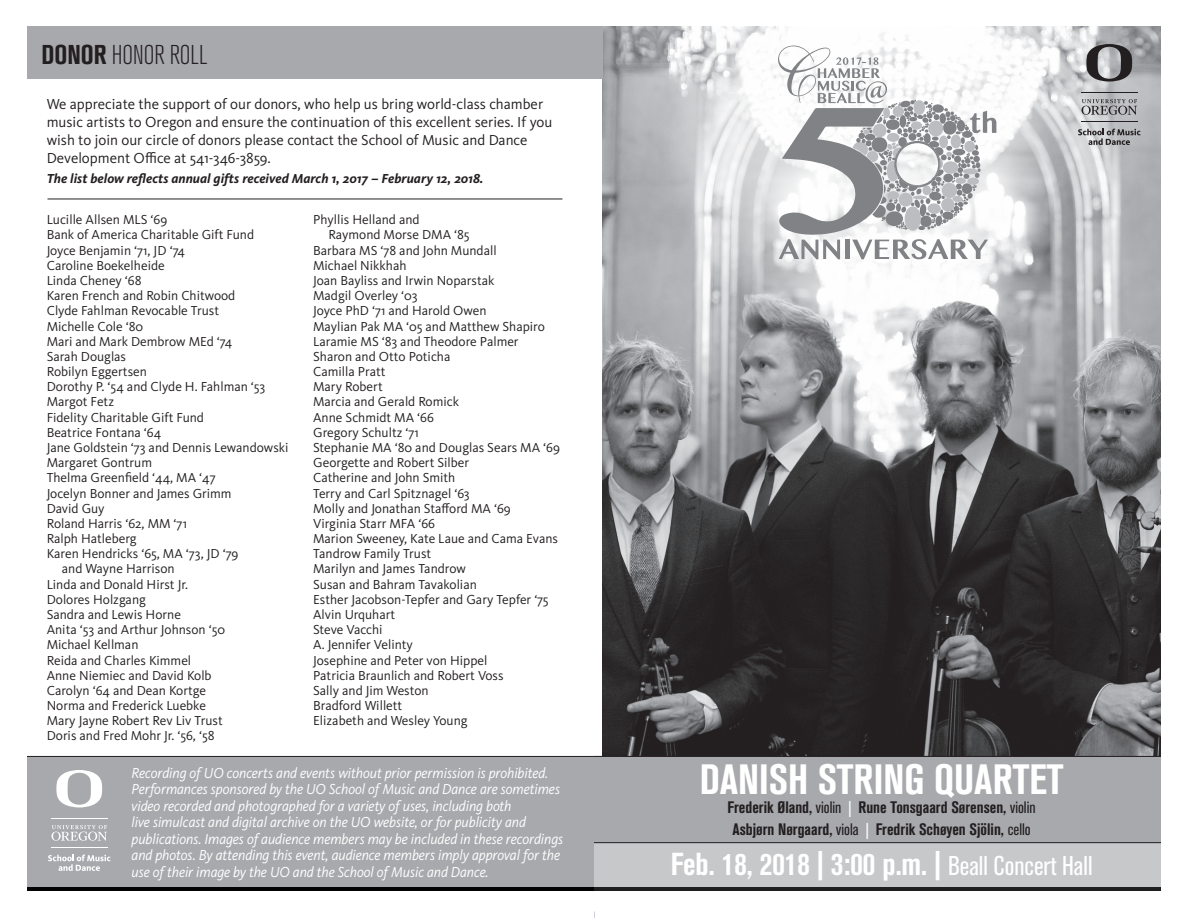
<style>
.page{position:relative;width:1188px;height:918px;background:#fff}
.page>*{position:absolute;margin:0;border:0;box-sizing:border-box;transform-origin:0 0}
.t1{font:700 condensed 42px "Akzidenz Grotesk BQ";color:#fff}
.t2{font:700 condensed 31.5px "Akzidenz Grotesk BQ";color:#fff}
.t3{font:300 condensed 27px "Akzidenz Grotesk BQ";color:#231f20}
.t4{font:700 condensed 16.5px "Akzidenz Grotesk BQ";color:#231f20}
.Inside_footer{font:italic 15px/16.5px "Kievit Pro";letter-spacing:-.005em;color:#fff;scale:.95 1}
.t5{font:15px/18px "Kievit Pro";color:#231f20}
.t6{font:13.5px "Kievit Pro";color:#231f20}
.t7{font:italic 700 13.5px "Kievit Pro";color:#231f20}
.s1{font-weight:700}
.s2{font-weight:400}
.s3{font-weight:400;font-size:16.2px;color:#fff}
.s4{font-weight:400;font-size:27px}
</style>
<div class="page">
<img style="left:602px;top:27px;width:559px;height:729px">
<div style="left:27px;top:756px;width:1134px;height:135px;background:#a8a9ad"></div>
<svg style="left:51px;top:825px;width:56px;height:16px"></svg>
<svg style="left:56px;top:770px;width:46px;height:37px"></svg>
<hr style="left:51px;top:818px;width:56px;height:1px;background:#fff">
<hr style="left:51px;top:847px;width:56px;height:1px;background:#fff">
<svg style="left:48px;top:855px;width:63px;height:16px"></svg>
<hr style="left:27px;top:756px;width:1134px;height:1px;background:#231f20">
<div style="left:594px;top:843px;width:567px;height:48px;background:#c7c8ca"></div>
<hr style="left:27px;top:888px;width:1134px;height:3px;background:#000">
<hr style="left:594px;top:842px;width:567px;height:1px;background:#231f20">
<svg style="left:1081px;top:99px;width:56px;height:16px"></svg>
<svg style="left:1086px;top:44px;width:46px;height:38px;background:#7a797b"></svg>
<hr style="left:1081px;top:92px;width:56px;height:1px;background:#231f20">
<hr style="left:1081px;top:122px;width:56px;height:1px;background:#231f20">
<svg style="left:1078px;top:129px;width:63px;height:16px"></svg>
<hr style="left:48px;top:199px;width:514px;height:1px;background:#231f20">
<div style="left:27px;top:27px;width:575px;height:52px;background:#a8a9ad"></div>
<svg style="left:669px;top:26px;width:401px;height:321px"></svg>
<svg style="left:778px;top:46px;width:218px;height:213px"></svg>
<p class="t3" style="left:42px;top:40px;width:167px"><span class="s1">DONOR</span> HONOR ROLL</p>
<p class="t5" style="left:47px;top:94px;width:507px">We appreciate the support of our donors, who help us bring world-class chamber music artists to Oregon and ensure the continuation of this excellent series. If you wish to join our circle of donors please contact the School of Music and Dance Development Office at 541-346-3859.</p>
<p class="t7" style="left:47px;top:171px;width:438px">The list below reflects annual gifts received March 1, 2017 – February 12, 2018.</p>
<p class="t6" style="left:47px;top:212px;width:122px">Lucille Allsen MLS ‘69</p>
<p class="t6" style="left:47px;top:227px;width:209px">Bank of America Charitable Gift Fund</p>
<p class="t6" style="left:47px;top:242px;width:140px">Joyce Benjamin ‘71, JD ‘74</p>
<p class="t6" style="left:47px;top:257px;width:120px">Caroline Boekelheide</p>
<p class="t6" style="left:47px;top:272px;width:96px">Linda Cheney ‘68</p>
<p class="t6" style="left:47px;top:288px;width:190px">Karen French and Robin Chitwood</p>
<p class="t6" style="left:47px;top:303px;width:174px">Clyde Fahlman Revocable Trust</p>
<p class="t6" style="left:47px;top:318px;width:98px">Michelle Cole ‘80</p>
<p class="t6" style="left:47px;top:333px;width:187px">Mari and Mark Dembrow MEd ‘74</p>
<p class="t6" style="left:47px;top:348px;width:81px">Sarah Douglas</p>
<p class="t6" style="left:47px;top:363px;width:102px">Robilyn Eggertsen</p>
<p class="t6" style="left:47px;top:379px;width:220px">Dorothy P. ‘54 and Clyde H. Fahlman ‘53</p>
<p class="t6" style="left:47px;top:394px;width:69px">Margot Fetz</p>
<p class="t6" style="left:47px;top:409px;width:159px">Fidelity Charitable Gift Fund</p>
<p class="t6" style="left:47px;top:424px;width:116px">Beatrice Fontana ‘64</p>
<p class="t6" style="left:47px;top:439px;width:243px">Jane Goldstein ‘73 and Dennis Lewandowski</p>
<p class="t6" style="left:47px;top:455px;width:107px">Margaret Gontrum</p>
<p class="t6" style="left:47px;top:470px;width:171px">Thelma Greenfield ‘44, MA ‘47</p>
<p class="t6" style="left:47px;top:485px;width:186px">Jocelyn Bonner and James Grimm</p>
<p class="t6" style="left:47px;top:500px;width:59px">David Guy</p>
<p class="t6" style="left:47px;top:515px;width:142px">Roland Harris ‘62, MM ‘71</p>
<p class="t6" style="left:47px;top:530px;width:92px">Ralph Hatleberg</p>
<p class="t6" style="left:47px;top:546px;width:193px">Karen Hendricks ‘65, MA ‘73, JD ‘79</p>
<p class="t6" style="left:62px;top:561px;width:114px">and Wayne Harrison</p>
<p class="t6" style="left:47px;top:576px;width:143px">Linda and Donald Hirst Jr.</p>
<p class="t6" style="left:47px;top:591px;width:101px">Dolores Holzgang</p>
<p class="t6" style="left:47px;top:606px;width:136px">Sandra and Lewis Horne</p>
<p class="t6" style="left:47px;top:622px;width:180px">Anita ‘53 and Arthur Johnson ‘50</p>
<p class="t6" style="left:47px;top:637px;width:93px">Michael Kellman</p>
<p class="t6" style="left:47px;top:652px;width:146px">Reida and Charles Kimmel</p>
<p class="t6" style="left:47px;top:667px;width:166px">Anne Niemiec and David Kolb</p>
<p class="t6" style="left:47px;top:682px;width:161px">Carolyn ‘64 and Dean Kortge</p>
<p class="t6" style="left:47px;top:697px;width:161px">Norma and Frederick Luebke</p>
<p class="t6" style="left:47px;top:713px;width:178px">Mary Jayne Robert Rev Liv Trust</p>
<p class="t6" style="left:47px;top:728px;width:169px">Doris and Fred Mohr Jr. ‘56, ‘58</p>
<p class="t6" style="left:313px;top:212px;width:108px">Phyllis Helland and</p>
<p class="t6" style="left:328px;top:227px;width:143px">Raymond Morse DMA ‘85</p>
<p class="t6" style="left:313px;top:242px;width:185px">Barbara MS ‘78 and John Mundall</p>
<p class="t6" style="left:313px;top:257px;width:95px">Michael Nikkhah</p>
<p class="t6" style="left:313px;top:272px;width:183px">Joan Bayliss and Irwin Noparstak</p>
<p class="t6" style="left:313px;top:288px;width:106px">Madgil Overley ‘03</p>
<p class="t6" style="left:313px;top:303px;width:175px">Joyce PhD ‘71 and Harold Owen</p>
<p class="t6" style="left:313px;top:318px;width:233px">Maylian Pak MA ‘05 and Matthew Shapiro</p>
<p class="t6" style="left:313px;top:333px;width:207px">Laramie MS ‘83 and Theodore Palmer</p>
<p class="t6" style="left:313px;top:348px;width:139px">Sharon and Otto Poticha</p>
<p class="t6" style="left:313px;top:363px;width:74px">Camilla Pratt</p>
<p class="t6" style="left:313px;top:379px;width:71px">Mary Robert</p>
<p class="t6" style="left:313px;top:394px;width:147px">Marcia and Gerald Romick</p>
<p class="t6" style="left:313px;top:409px;width:122px">Anne Schmidt MA ‘66</p>
<p class="t6" style="left:313px;top:424px;width:107px">Gregory Schultz ‘71</p>
<p class="t6" style="left:313px;top:439px;width:248px">Stephanie MA ‘80 and Douglas Sears MA ‘69</p>
<p class="t6" style="left:313px;top:455px;width:157px">Georgette and Robert Silber</p>
<p class="t6" style="left:313px;top:470px;width:144px">Catherine and John Smith</p>
<p class="t6" style="left:313px;top:485px;width:158px">Terry and Carl Spitznagel ‘63</p>
<p class="t6" style="left:313px;top:500px;width:199px">Molly and Jonathan Stafford MA ‘69</p>
<p class="t6" style="left:313px;top:515px;width:123px">Virginia Starr MFA ‘66</p>
<p class="t6" style="left:313px;top:530px;width:246px">Marion Sweeney, Kate Laue and Cama Evans</p>
<p class="t6" style="left:313px;top:546px;width:120px">Tandrow Family Trust</p>
<p class="t6" style="left:313px;top:561px;width:154px">Marilyn and James Tandrow</p>
<p class="t6" style="left:313px;top:576px;width:165px">Susan and Bahram Tavakolian</p>
<p class="t6" style="left:313px;top:591px;width:237px">Esther Jacobson-Tepfer and Gary Tepfer ‘75</p>
<p class="t6" style="left:313px;top:606px;width:84px">Alvin Urquhart</p>
<p class="t6" style="left:313px;top:622px;width:71px">Steve Vacchi</p>
<p class="t6" style="left:313px;top:637px;width:101px">A. Jennifer Velinty</p>
<p class="t6" style="left:313px;top:652px;width:176px">Josephine and Peter von Hippel</p>
<p class="t6" style="left:313px;top:667px;width:192px">Patricia Braunlich and Robert Voss</p>
<p class="t6" style="left:313px;top:682px;width:117px">Sally and Jim Weston</p>
<p class="t6" style="left:313px;top:697px;width:91px">Bradford Willett</p>
<p class="t6" style="left:313px;top:713px;width:156px">Elizabeth and Wesley Young</p>
<p class="Inside_footer" style="left:132px;top:764px;width:456px">Recording of UO concerts and events without prior permission is prohibited.<br>Performances sponsored by the UO School of Music and Dance are sometimes video recorded and photographed for a variety of uses, including both<br>live simulcast and digital archive on the UO website, or for publicity and publications. Images of audience members may be included in these recordings and photos. By attending this event, audience members imply approval for the use of their image by the UO and the School of Music and Dance.</p>
<p class="t1" style="left:700px;top:755px;width:365px">DANISH STRING QUARTET</p>
<p class="t4" style="left:728px;top:798px;width:310px">Frederik Øland, <span class="s2">violin</span> <span class="s3">|</span> Rune Tonsgaard Sørensen, <span class="s2">violin</span></p>
<p class="t4" style="left:732px;top:820px;width:300px">Asbjørn Nørgaard, <span class="s2">viola</span> <span class="s3">|</span> Fredrik Schøyen Sjölin, <span class="s2">cello</span></p>
<p class="t2" style="left:671px;top:846px;width:423px">Feb. 18, 2018 | 3:00 p.m. | <span class="s4">Beall Concert Hall</span></p>
</div>
